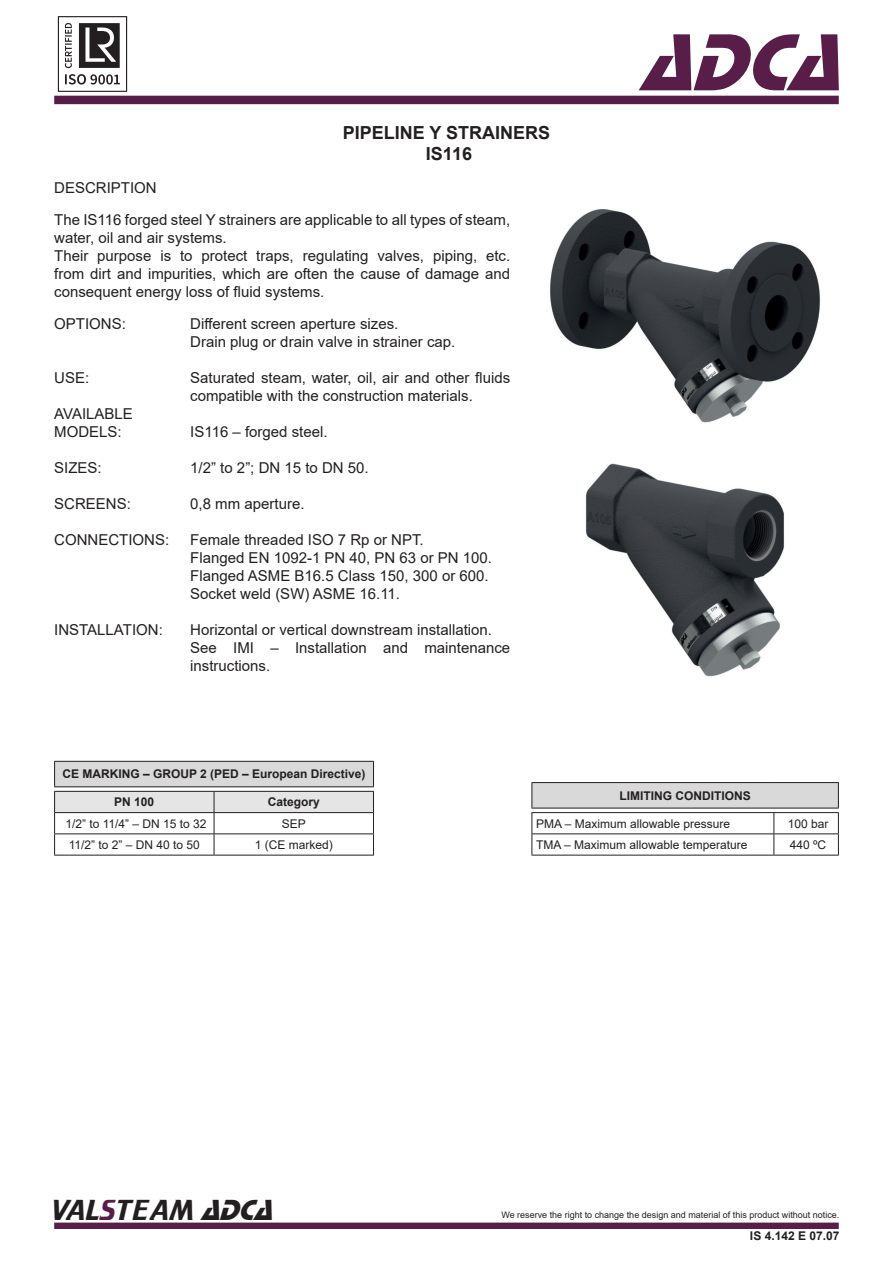
<style>
.page{position:relative;width:893px;height:1263px;background:#fff}
.page>*{position:absolute;margin:0;border:0;box-sizing:border-box;transform-origin:0 0}
.t1{font:italic 84px "Stop D";color:#581d49}
.t2{font:30px "Trekker";color:#231f20}
.t3{font:700 18px "Arial";color:#231f20}
.t4{font:15px/18px "Arial";color:#231f20}
.Estilo_de_parágrafo{font:12px "Arial";color:#231f20}
.t5{font:700 12px "Arial";color:#231f20}
.t6{font:9px "Arial";color:#231f20}
.s1{color:#581d49}
.s2{font-family:"Stop D";font-style:italic}
</style>
<div class="page">
<div style="left:54px;top:96px;width:785px;height:8px;background:#561d4a"></div>
<div style="left:54px;top:1222px;width:785px;height:7px;background:#581d49;border:2px solid #581d49"></div>
<img style="left:57px;top:16px;width:71px;height:76px">
<img style="left:550px;top:209px;width:270px;height:214px">
<img style="left:585px;top:464px;width:199px;height:213px">
<hr style="left:54px;top:761px;width:160px;height:1px;background:#231f20">
<hr style="left:214px;top:761px;width:160px;height:1px;background:#231f20">
<svg style="left:54px;top:762px;width:320px;height:93px"></svg>
<hr style="left:54px;top:855px;width:160px;height:1px;background:#231f20">
<hr style="left:214px;top:855px;width:160px;height:1px;background:#231f20">
<div style="left:532px;top:782px;width:306px;height:26px;background:#d8d9d8"></div>
<svg style="left:773px;top:813px;width:1px;height:42px"></svg>
<svg style="left:838px;top:783px;width:1px;height:72px"></svg>
<hr style="left:531px;top:855px;width:243px;height:1px;background:#231f20">
<hr style="left:774px;top:855px;width:65px;height:1px;background:#231f20">
<hr style="left:531px;top:782px;width:243px;height:1px;background:#231f20">
<hr style="left:774px;top:782px;width:65px;height:1px;background:#231f20">
<hr style="left:531px;top:808px;width:243px;height:1px;background:#231f20">
<hr style="left:774px;top:808px;width:65px;height:1px;background:#231f20">
<hr style="left:531px;top:812px;width:243px;height:1px;background:#231f20">
<hr style="left:774px;top:812px;width:65px;height:1px;background:#231f20">
<hr style="left:531px;top:833px;width:243px;height:1px;background:#231f20">
<svg style="left:531px;top:783px;width:1px;height:72px"></svg>
<hr style="left:774px;top:833px;width:65px;height:1px;background:#231f20">
<p class="t4" style="left:54px;top:178px;width:104px">DESCRIPTION</p>
<p class="t3" style="left:343px;top:120px;width:209px">PIPELINE Y STRAINERS</p>
<p class="t3" style="left:426px;top:141px;width:48px">IS116</p>
<p class="t4" style="left:54px;top:211px;width:458px">The IS116 forged steel Y strainers are applicable to all types of steam, water, oil and air systems.</p>
<p class="t4" style="left:54px;top:247px;width:458px;text-align:justify">Their purpose is to protect traps, regulating valves, piping, etc. from dirt and impurities, which are often the cause of damage and consequent energy loss of fluid systems.</p>
<p class="t4" style="left:54px;top:315px;width:73px">OPTIONS:</p>
<p class="t4" style="left:54px;top:369px;width:37px">USE:</p>
<p class="t4" style="left:54px;top:405px;width:80px">AVAILABLE</p>
<p class="t4" style="left:54px;top:423px;width:69px">MODELS:</p>
<p class="t4" style="left:54px;top:459px;width:49px">SIZES:</p>
<p class="t4" style="left:54px;top:495px;width:78px">SCREENS:</p>
<p class="t4" style="left:54px;top:531px;width:117px">CONNECTIONS:</p>
<p class="t4" style="left:54px;top:621px;width:110px">INSTALLATION:</p>
<p class="t4" style="left:190px;top:315px;width:210px">Different screen aperture sizes.</p>
<p class="t4" style="left:190px;top:333px;width:267px">Drain plug or drain valve in strainer cap.</p>
<p class="t4" style="left:190px;top:369px;width:321px">Saturated steam, water, oil, air and other fluids compatible with the construction materials.</p>
<p class="t4" style="left:190px;top:423px;width:139px">IS116 – forged steel.</p>
<p class="t4" style="left:190px;top:459px;width:180px">1/2” to 2”; DN 15 to DN 50.</p>
<p class="t4" style="left:190px;top:495px;width:116px">0,8 mm aperture.</p>
<p class="t4" style="left:190px;top:531px;width:235px">Female threaded ISO 7 Rp or NPT.</p>
<p class="t4" style="left:190px;top:549px;width:303px">Flanged EN 1092-1 PN 40, PN 63 or PN 100.</p>
<p class="t4" style="left:190px;top:567px;width:300px">Flanged ASME B16.5 Class 150, 300 or 600.</p>
<p class="t4" style="left:190px;top:585px;width:211px">Socket weld (SW) ASME 16.11.</p>
<p class="t4" style="left:190px;top:621px;width:303px">Horizontal or vertical downstream installation.</p>
<p class="t4" style="left:190px;top:639px;width:321px">See IMI – Installation and maintenance instructions.</p>
<h1 class="t1" style="left:640px;top:14px;width:227px">ADCA</h1>
<p class="t5" style="left:62px;top:766px;width:305px">CE MARKING – GROUP 2 (PED – European Directive)</p>
<p class="t5" style="left:114px;top:794px;width:42px">PN 100</p>
<p class="t5" style="left:268px;top:794px;width:54px">Category</p>
<p class="Estilo_de_parágrafo" style="left:65px;top:815px;width:143px">1/2” to 11/4” – DN 15 to 32</p>
<p class="Estilo_de_parágrafo" style="left:282px;top:815px;width:26px">SEP</p>
<p class="Estilo_de_parágrafo" style="left:69px;top:836px;width:133px">11/2” to 2” – DN 40 to 50</p>
<p class="Estilo_de_parágrafo" style="left:255px;top:836px;width:80px">1 (CE marked)</p>
<p class="t5" style="left:619px;top:787px;width:133px">LIMITING CONDITIONS</p>
<p class="Estilo_de_parágrafo" style="left:536px;top:815px;width:196px">PMA – Maximum allowable pressure</p>
<p class="Estilo_de_parágrafo" style="left:788px;top:815px;width:42px">100 bar</p>
<p class="Estilo_de_parágrafo" style="left:536px;top:836px;width:213px">TMA – Maximum allowable temperature</p>
<p class="Estilo_de_parágrafo" style="left:790px;top:836px;width:38px">440 ºC</p>
<p class="t2" style="left:51px;top:1193px;width:232px">VAL<span class="s1">S</span>TEAM <span class="s2">ADCA</span></p>
<p class="t6" style="left:501px;top:1209px;width:340px">We reserve the right to change the design and material of this product without notice.</p>
<p class="t5" style="left:750px;top:1227px;width:91px">IS 4.142 E 07.07</p>
</div>
